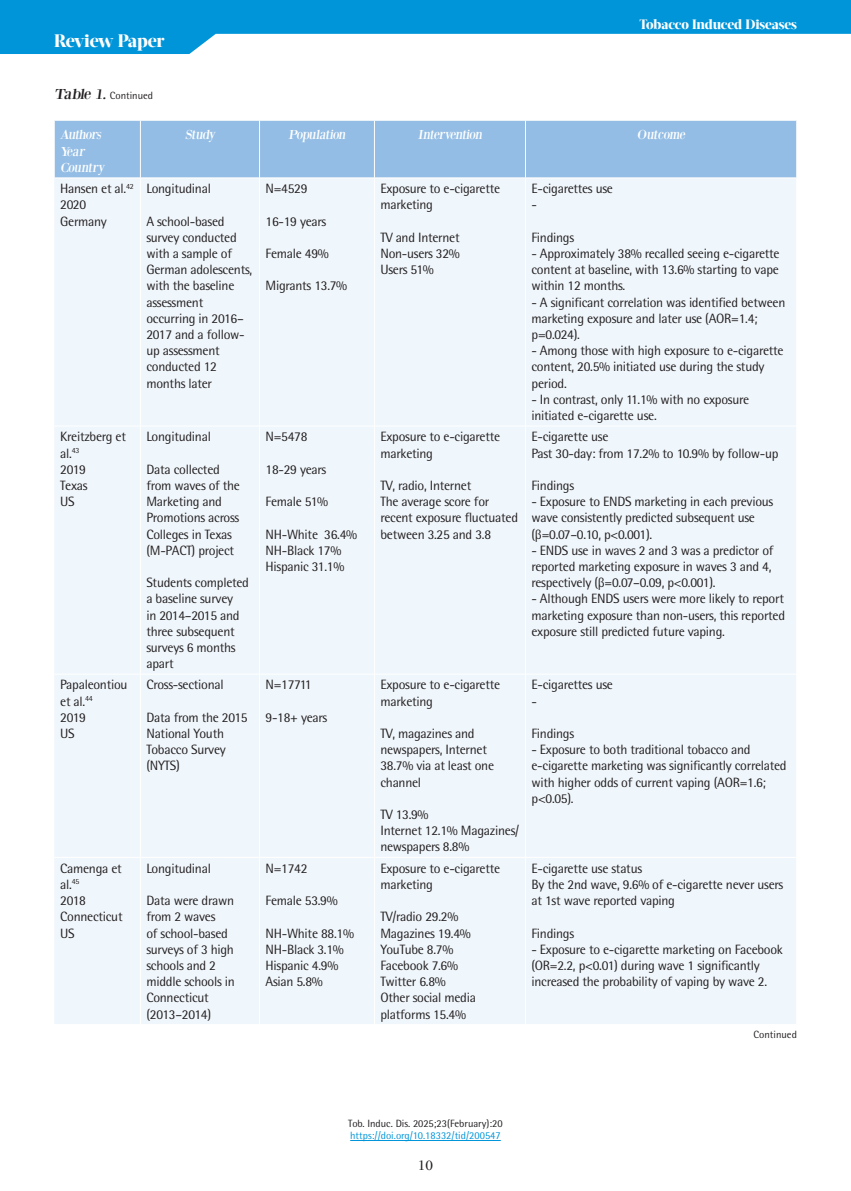
<style>
.page{position:relative;width:851px;height:1191px;background:#fff}
.page>*{position:absolute;margin:0;border:0;box-sizing:border-box;transform-origin:0 0}
.t1{font:800 18px "Acta Display W04";letter-spacing:-.02em;color:#fff}
.t2{font:15px "PF Bodoni Text";color:#231f20}
.t3{font:13.5px/16.2px "Rotis Semi Sans Hel";letter-spacing:-.02em;color:#231f20}
.t4{font:13.5px/16.2px "Bodoni XT";color:#fff}
.t5{font:800 13.5px "Acta Display W04";letter-spacing:-.01em;color:#fff}
.t6{font:10.5px "Rotis Semi Sans Hel";color:#231f20}
.t7{font:10.5px "Rotis Semi Sans Hel";color:#0095d9}
.s1{font-family:"Bodoni XT";font-size:15px}
</style>
<div class="page">
<svg style="left:0;top:0;width:850px;height:54px;fill:#0095d9"></svg>
<hr style="left:350px;top:1140px;width:150px;height:1px;background:#0095d9">
<div style="left:55px;top:121px;width:741px;height:57px;background:#93bde5"></div>
<div style="left:54px;top:179px;width:742px;height:845px;background:#f0f7fc"></div>
<hr style="left:140px;top:121px;width:1px;height:57px;background:#fff">
<hr style="left:259px;top:121px;width:1px;height:57px;background:#fff">
<hr style="left:374px;top:121px;width:1px;height:57px;background:#fff">
<hr style="left:525px;top:121px;width:1px;height:57px;background:#fff">
<hr style="left:140px;top:178px;width:1px;height:248px;background:#fff">
<hr style="left:259px;top:178px;width:1px;height:248px;background:#fff">
<hr style="left:374px;top:178px;width:1px;height:248px;background:#fff">
<hr style="left:525px;top:178px;width:1px;height:248px;background:#fff">
<hr style="left:54px;top:426px;width:86px;height:1px;background:#fff">
<hr style="left:140px;top:426px;width:119px;height:1px;background:#fff">
<hr style="left:140px;top:426px;width:1px;height:248px;background:#fff">
<hr style="left:259px;top:426px;width:115px;height:1px;background:#fff">
<hr style="left:259px;top:426px;width:1px;height:248px;background:#fff">
<hr style="left:374px;top:426px;width:151px;height:1px;background:#fff">
<hr style="left:374px;top:426px;width:1px;height:248px;background:#fff">
<hr style="left:525px;top:426px;width:271px;height:1px;background:#fff">
<hr style="left:525px;top:426px;width:1px;height:248px;background:#fff">
<hr style="left:54px;top:674px;width:86px;height:1px;background:#fff">
<hr style="left:140px;top:674px;width:119px;height:1px;background:#fff">
<hr style="left:140px;top:674px;width:1px;height:183px;background:#fff">
<hr style="left:259px;top:674px;width:115px;height:1px;background:#fff">
<hr style="left:259px;top:674px;width:1px;height:183px;background:#fff">
<hr style="left:374px;top:674px;width:151px;height:1px;background:#fff">
<hr style="left:374px;top:674px;width:1px;height:183px;background:#fff">
<hr style="left:525px;top:674px;width:271px;height:1px;background:#fff">
<hr style="left:525px;top:674px;width:1px;height:183px;background:#fff">
<hr style="left:54px;top:857px;width:86px;height:1px;background:#fff">
<hr style="left:140px;top:857px;width:119px;height:1px;background:#fff">
<hr style="left:140px;top:857px;width:1px;height:167px;background:#fff">
<hr style="left:259px;top:857px;width:115px;height:1px;background:#fff">
<hr style="left:259px;top:857px;width:1px;height:167px;background:#fff">
<hr style="left:374px;top:857px;width:151px;height:1px;background:#fff">
<hr style="left:374px;top:857px;width:1px;height:167px;background:#fff">
<hr style="left:525px;top:857px;width:271px;height:1px;background:#fff">
<hr style="left:525px;top:857px;width:1px;height:167px;background:#fff">
<h1 class="t1" style="left:54px;top:30px;width:112px">Review Paper</h1>
<p class="t6" style="left:54px;top:89px;width:101px"><span class="s1">Table 1.</span> Continued</p>
<p class="t5" style="left:639px;top:17px;width:159px">Tobacco Induced Diseases</p>
<p class="t4" style="left:60px;top:127px;width:48px">Authors<br>Year<br>Country</p>
<p class="t4" style="left:185px;top:127px;width:34px">Study</p>
<p class="t4" style="left:288px;top:127px;width:61px">Population</p>
<p class="t4" style="left:417px;top:127px;width:68px">Intervention</p>
<p class="t4" style="left:637px;top:127px;width:52px">Outcome</p>
<p class="t3" style="left:60px;top:180px;width:75px">Hansen et al.<sup>42<br></sup>2020<br>Germany</p>
<p class="t3" style="left:146px;top:180px;width:66px">Longitudinal</p>
<p class="t3" style="left:265px;top:180px;width:43px">N=4529</p>
<p class="t3" style="left:265px;top:213px;width:62px">16-19 years</p>
<p class="t3" style="left:265px;top:245px;width:65px">Female 49%</p>
<p class="t3" style="left:265px;top:278px;width:83px">Migrants 13.7%</p>
<p class="t3" style="left:380px;top:180px;width:121px">Exposure to e-cigarette marketing</p>
<p class="t3" style="left:380px;top:229px;width:81px;text-align:justify">TV and Internet Non-users 32% Users 51%</p>
<p class="t3" style="left:531px;top:180px;width:83px">E-cigarettes use -</p>
<p class="t3" style="left:531px;top:229px;width:44px">Findings</p>
<p class="t3" style="left:531px;top:245px;width:250px;text-align:justify">- Approximately 38% recalled seeing e-cigarette content at baseline, with 13.6% starting to vape within 12 months.</p>
<p class="t3" style="left:531px;top:294px;width:255px">- A significant correlation was identified between marketing exposure and later use (AOR=1.4; p=0.024).</p>
<p class="t3" style="left:531px;top:342px;width:253px">- Among those with high exposure to e-cigarette content, 20.5% initiated use during the study period.</p>
<p class="t3" style="left:531px;top:391px;width:219px">- In contrast, only 11.1% with no exposure initiated e-cigarette use.</p>
<p class="t3" style="left:146px;top:213px;width:107px">A school-based survey conducted with a sample of<br>German adolescents, with the baseline assessment occurring in 2016–<br>2017 and a follow&shy;up assessment conducted 12 months later</p>
<p class="t3" style="left:60px;top:428px;width:67px">Kreitzberg et al.<sup>43<br></sup>2019<br>Texas<br>US</p>
<p class="t3" style="left:146px;top:428px;width:66px">Longitudinal</p>
<p class="t3" style="left:146px;top:461px;width:95px">Data collected from waves of the<br>Marketing and<br>Promotions across<br>Colleges in Texas (M-PACT) project</p>
<p class="t3" style="left:146px;top:574px;width:104px">Students completed a baseline survey<br>in 2014–2015 and three subsequent surveys 6 months apart</p>
<p class="t3" style="left:60px;top:676px;width:69px">Papaleontiou et al.<sup>44<br></sup>2019<br>US</p>
<p class="t3" style="left:146px;top:676px;width:79px">Cross-sectional</p>
<p class="t3" style="left:146px;top:709px;width:103px">Data from the 2015<br>National Youth<br>Tobacco Survey (NYTS)</p>
<p class="t3" style="left:265px;top:428px;width:43px">N=5478</p>
<p class="t3" style="left:265px;top:461px;width:62px">18-29 years</p>
<p class="t3" style="left:265px;top:493px;width:64px">Female 51%</p>
<p class="t3" style="left:265px;top:526px;width:93px">NH-White 36.4%<br>NH-Black 17%<br>Hispanic 31.1%</p>
<p class="t3" style="left:265px;top:676px;width:47px">N=17711</p>
<p class="t3" style="left:265px;top:709px;width:63px">9-18+ years</p>
<p class="t3" style="left:60px;top:860px;width:64px">Camenga et al.<sup>45<br></sup>2018<br>Connecticut<br>US</p>
<p class="t3" style="left:146px;top:860px;width:66px">Longitudinal</p>
<p class="t3" style="left:146px;top:892px;width:90px">Data were drawn from 2 waves<br>of school-based surveys of 3 high schools and 2 middle schools in<br>Connecticut (2013–2014)</p>
<p class="t3" style="left:265px;top:860px;width:43px">N=1742</p>
<p class="t3" style="left:265px;top:892px;width:74px">Female 53.9%</p>
<p class="t3" style="left:265px;top:924px;width:90px">NH-White 88.1%<br>NH-Black 3.1%<br>Hispanic 4.9%<br>Asian 5.8%</p>
<p class="t3" style="left:380px;top:428px;width:121px">Exposure to e-cigarette marketing</p>
<p class="t3" style="left:380px;top:477px;width:139px">TV, radio, Internet<br>The average score for recent exposure fluctuated between 3.25 and 3.8</p>
<p class="t3" style="left:531px;top:428px;width:249px">E-cigarette use<br>Past 30-day: from 17.2% to 10.9% by follow-up</p>
<p class="t3" style="left:531px;top:477px;width:44px">Findings</p>
<p class="t3" style="left:531px;top:493px;width:243px">- Exposure to ENDS marketing in each previous wave consistently predicted subsequent use (β=0.07–0.10, p&lt;0.001).</p>
<p class="t3" style="left:531px;top:542px;width:243px">- ENDS use in waves 2 and 3 was a predictor of reported marketing exposure in waves 3 and 4, respectively (β=0.07–0.09, p&lt;0.001).</p>
<p class="t3" style="left:531px;top:590px;width:255px;text-align:justify">- Although ENDS users were more likely to report marketing exposure than non-users, this reported exposure still predicted future vaping.</p>
<p class="t3" style="left:380px;top:676px;width:121px">Exposure to e-cigarette marketing</p>
<p class="t3" style="left:380px;top:725px;width:115px">TV, magazines and newspapers, Internet<br>38.7% via at least one channel</p>
<p class="t3" style="left:380px;top:806px;width:140px">TV 13.9%<br>Internet 12.1% Magazines/ newspapers 8.8%</p>
<p class="t3" style="left:380px;top:860px;width:121px">Exposure to e-cigarette marketing</p>
<p class="t3" style="left:380px;top:908px;width:97px">TV/radio 29.2%<br>Magazines 19.4%<br>YouTube 8.7%<br>Facebook 7.6%<br>Twitter 6.8%<br>Other social media platforms 15.4%</p>
<p class="t3" style="left:531px;top:676px;width:83px">E-cigarettes use -</p>
<p class="t3" style="left:531px;top:725px;width:44px">Findings</p>
<p class="t3" style="left:531px;top:741px;width:257px">- Exposure to both traditional tobacco and e-cigarette marketing was significantly correlated with higher odds of current vaping (AOR=1.6; p&lt;0.05).</p>
<p class="t3" style="left:531px;top:860px;width:253px">E-cigarette use status<br>By the 2nd wave, 9.6% of e-cigarette never users at 1st wave reported vaping</p>
<p class="t3" style="left:531px;top:924px;width:44px">Findings</p>
<p class="t3" style="left:531px;top:941px;width:253px">- Exposure to e-cigarette marketing on Facebook (OR=2.2, p&lt;0.01) during wave 1 significantly increased the probability of vaping by wave 2.</p>
<p class="t6" style="left:753px;top:1028px;width:45px">Continued</p>
<p class="t6" style="left:348px;top:1116px;width:156px">Tob. Induc. Dis. 2025;23(February):20</p>
<p class="t7" style="left:350px;top:1129px;width:152px">https://doi.org/10.18332/tid/200547</p>
<p class="t2" style="left:418px;top:1156px;width:17px">10</p>
</div>
